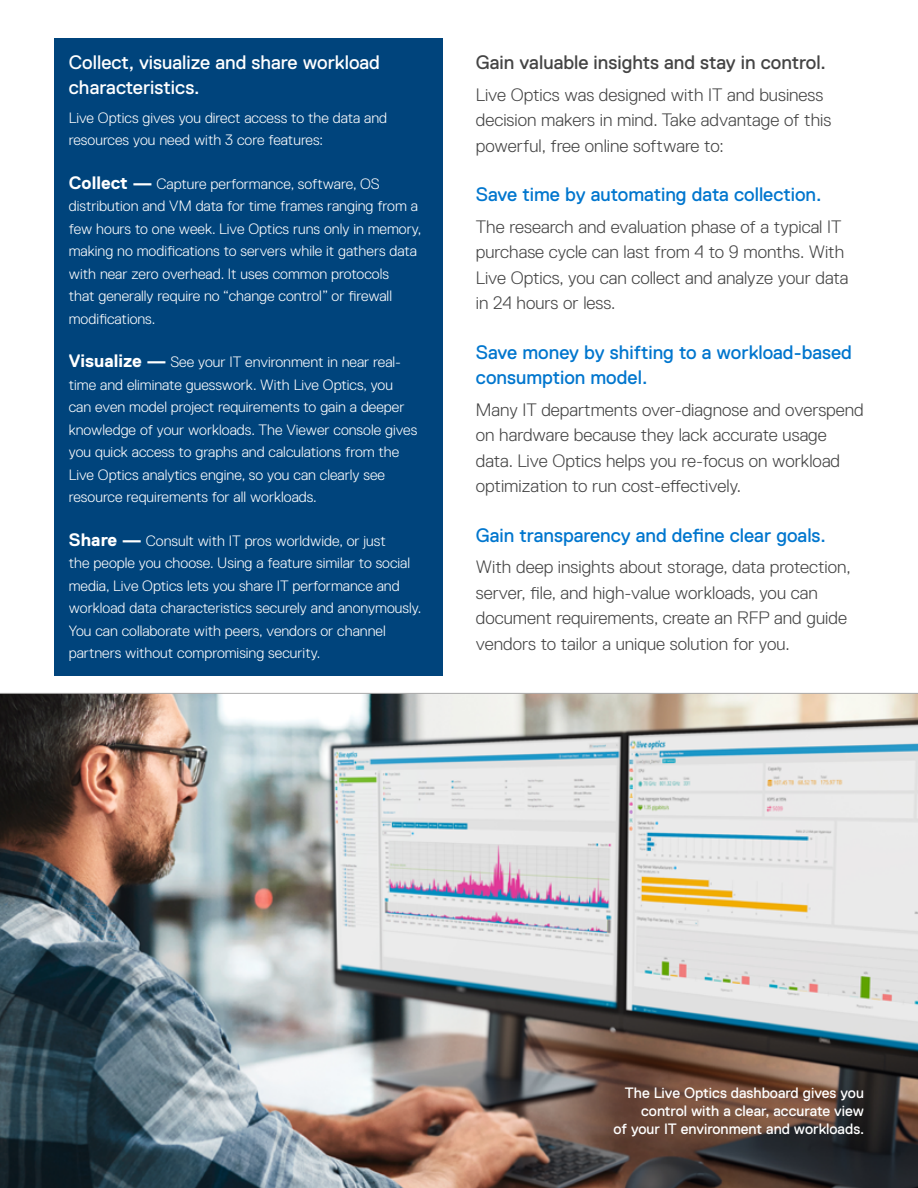
<style>
.page{position:relative;width:918px;height:1188px;background:#fff}
.page>*{position:absolute;margin:0;border:0;box-sizing:border-box;transform-origin:0 0}
.t1{font:19.5px/25.5px "Dell Replica";color:#0076ce}
.t2{font:19.5px/25.5px "Dell Replica";color:#fff}
.t3{font:19.5px "Dell Replica";color:#444}
.t4{font:300 18px/25.5px "Dell Replica";color:#444}
.t5{font:300 15px/22.5px "Dell Replica";color:#fff}
.t6{font:15px/18px "Dell Replica";color:#fff;text-align:right}
.s1{font-weight:700;font-size:18px}
</style>
<div class="page">
<img style="left:0;top:693px;width:918px;height:495px">
<div style="left:54px;top:38px;width:388px;height:638px;background:#00447c"></div>
<h1 class="t2" style="left:69px;top:49px;width:313px">Collect, visualize and share workload characteristics.</h1>
<p class="t5" style="left:69px;top:106px;width:320px">Live Optics gives you direct access to the data and resources you need with 3 core features:</p>
<p class="t5" style="left:69px;top:172px;width:354px"><span class="s1">Collect —</span> Capture performance, software, OS distribution and VM data for time frames ranging from a few hours to one week. Live Optics runs only in memory, making no modifications to servers while it gathers data with near zero overhead. It uses common protocols<br>that generally require no “change control” or firewall modifications.</p>
<p class="t5" style="left:69px;top:351px;width:350px"><span class="s1">Visualize —</span> See your IT environment in near real&shy;time and eliminate guesswork. With Live Optics, you can even model project requirements to gain a deeper knowledge of your workloads. The Viewer console gives you quick access to graphs and calculations from the Live Optics analytics engine, so you can clearly see resource requirements for all workloads.</p>
<p class="t5" style="left:69px;top:529px;width:354px"><span class="s1">Share —</span> Consult with IT pros worldwide, or just<br>the people you choose. Using a feature similar to social media, Live Optics lets you share IT performance and workload data characteristics securely and anonymously.<br>You can collaborate with peers, vendors or channel partners without compromising security.</p>
<h1 class="t3" style="left:476px;top:52px;width:352px">Gain valuable insights and stay in control.</h1>
<p class="t4" style="left:476px;top:82px;width:357px">Live Optics was designed with IT and business decision makers in mind. Take advantage of this powerful, free online software to:</p>
<h1 class="t1" style="left:476px;top:182px;width:347px">Save time by automating data collection.</h1>
<p class="t4" style="left:476px;top:214px;width:374px">The research and evaluation phase of a typical IT purchase cycle can last from 4 to 9 months. With Live Optics, you can collect and analyze your data in 24 hours or less.</p>
<h1 class="t1" style="left:476px;top:339px;width:378px">Save money by shifting to a workload-based consumption model.</h1>
<p class="t4" style="left:476px;top:397px;width:389px">Many IT departments over-diagnose and overspend on hardware because they lack accurate usage data. Live Optics helps you re-focus on workload optimization to run cost-effectively.</p>
<h1 class="t1" style="left:476px;top:522px;width:352px">Gain transparency and define clear goals.</h1>
<p class="t4" style="left:476px;top:554px;width:376px">With deep insights about storage, data protection, server, file, and high-value workloads, you can document requirements, create an RFP and guide vendors to tailor a unique solution for you.</p>
<p class="t6" style="left:614px;top:1084px;width:252px">The Live Optics dashboard gives you control with a clear, accurate view<br>of your IT environment and workloads.</p>
</div>
